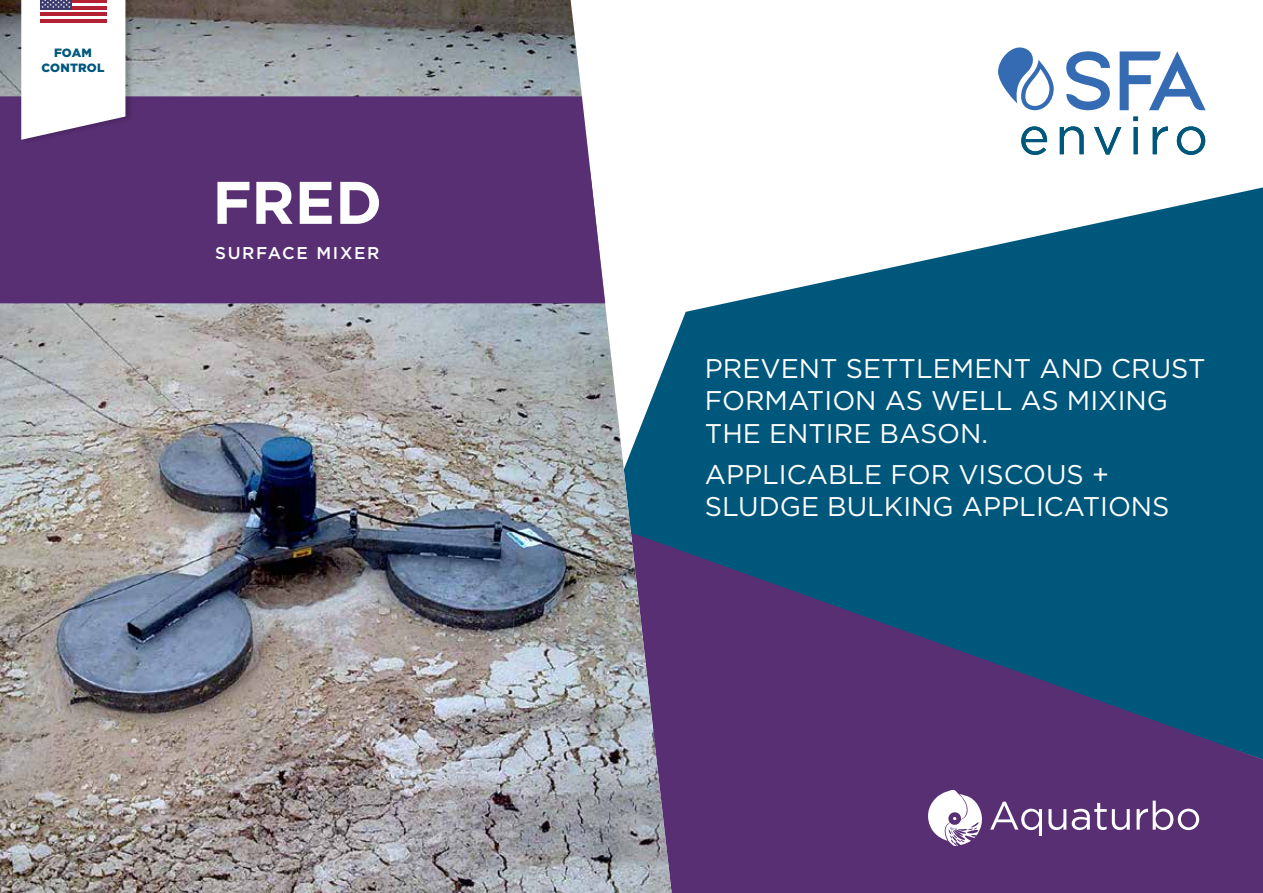
<style>
.page{position:relative;width:1263px;height:893px;background:#fff}
.page>*{position:absolute;margin:0;border:0;box-sizing:border-box;transform-origin:0 0}
.t1{font:700 60px "Gotham";color:#fff}
.t2{font:27px/32.4px "Gotham";color:#fff}
.t3{font:500 17.1px "Gotham";letter-spacing:.1em;color:#fff}
.t4{font:900 12px/15px "Gotham";letter-spacing:.015em;color:#00577c;text-align:center}
</style>
<div class="page">
<svg style="left:672px;top:187px;width:591px;height:346px;fill:#00577c"></svg>
<svg style="left:672px;top:533px;width:591px;height:360px;background:#3a3c76"></svg>
<img style="left:0;top:301px;width:672px;height:592px">
<img style="left:0;top:0;width:582px;height:96px">
<div style="left:0;top:96px;width:605px;height:207px;background:#592f74"></div>
<div style="left:21px;top:0;width:113px;height:145px;background:#000;opacity:.2"></div>
<svg style="left:990px;top:802px;width:52px;height:34px"></svg>
<svg style="left:1048px;top:809px;width:18px;height:21px"></svg>
<svg style="left:1072px;top:803px;width:58px;height:27px"></svg>
<svg style="left:1136px;top:801px;width:63px;height:29px"></svg>
<svg style="left:928px;top:790px;width:56px;height:56px"></svg>
<svg style="left:1120px;top:51px;width:85px;height:59px"></svg>
<svg style="left:1066px;top:51px;width:44px;height:59px"></svg>
<svg style="left:998px;top:47px;width:56px;height:63px"></svg>
<svg style="left:1021px;top:117px;width:184px;height:38px"></svg>
<svg style="left:21px;top:0;width:104px;height:140px"></svg>
<p class="t4" style="left:41px;top:45px;width:65px">FOAM<br>CONTROL</p>
<h1 class="t1" style="left:212px;top:163px;width:171px">FRED</h1>
<p class="t3" style="left:215px;top:242px;width:166px">SURFACE MIXER</p>
<p class="t2" style="left:705px;top:351px;width:502px">PREVENT SETTLEMENT AND CRUST<br>FORMATION AS WELL AS MIXING<br>THE ENTIRE BASON.</p>
<p class="t2" style="left:705px;top:457px;width:466px">APPLICABLE FOR VISCOUS +<br>SLUDGE BULKING APPLICATIONS</p>
</div>
